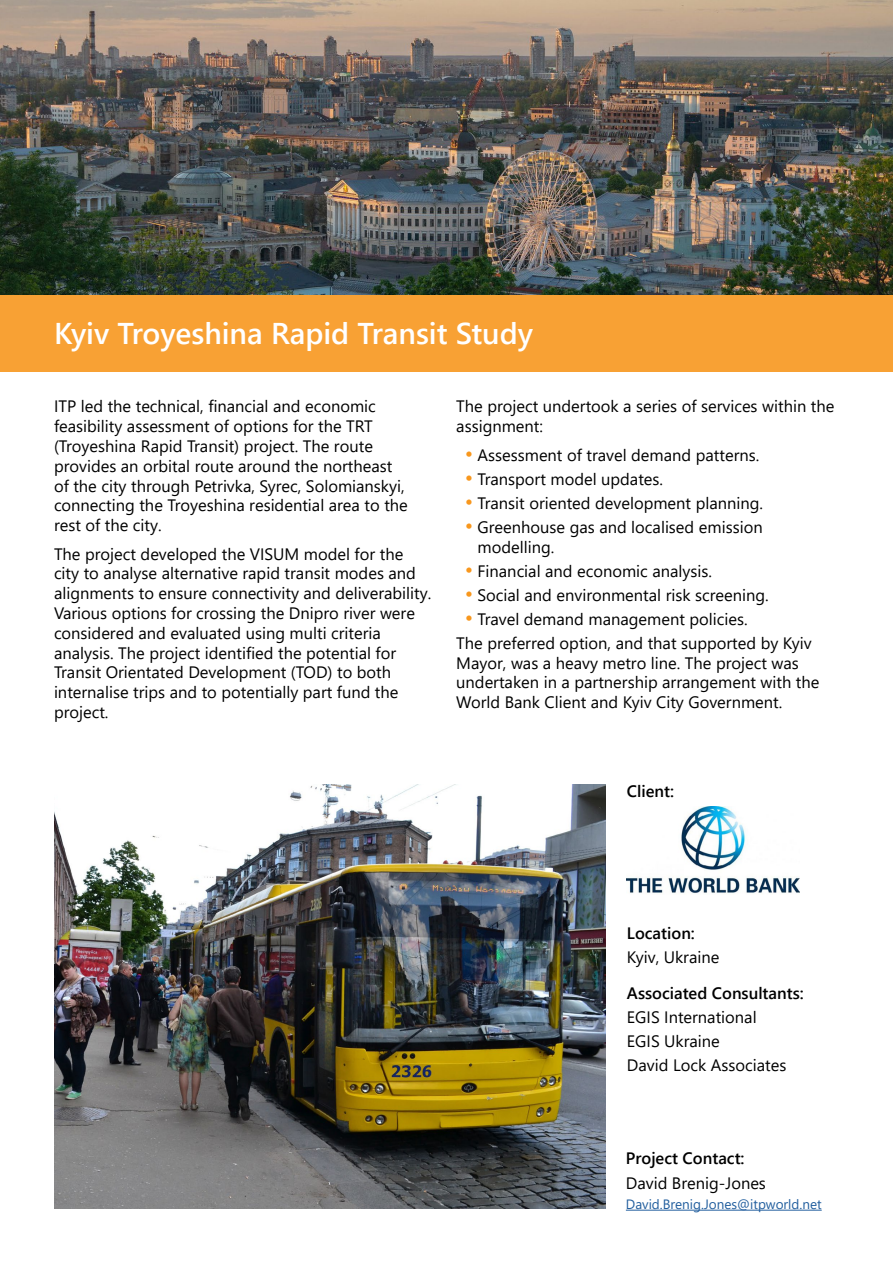
<style>
.page{position:relative;width:893px;height:1263px;background:#fff}
.page>*{position:absolute;margin:0;border:0;box-sizing:border-box;transform-origin:0 0}
.t1{font:600 30px "Segoe UI";color:#fff}
.t2{font:16.5px/19.8px "Segoe UI";color:#000}
.t3{font:600 16.5px "Segoe UI";color:#000}
.t4{font:13.5px "Segoe UI";color:#215e9e}
.s1{font-size:21px;color:#f8971d}
</style>
<div class="page">
<div style="left:0;top:295px;width:893px;height:77px;background:#f8a134"></div>
<img style="left:54px;top:784px;width:551px;height:425px">
<hr style="left:626px;top:1210px;width:196px;height:1px;background:#215e9e">
<img style="left:0;top:0;width:893px;height:295px">
<img style="left:627px;top:807px;width:173px;height:87px">
<h1 class="t1" style="left:54px;top:305px;width:480px">Kyiv Troyeshina Rapid Transit Study</h1>
<p class="t2" style="left:54px;top:395px;width:355px">ITP led the technical, financial and economic feasibility assessment of options for the TRT (Troyeshina Rapid Transit) project. The route provides an orbital route around the northeast of the city through Petrivka, Syrec, Solomianskyi, connecting the Troyeshina residential area to the rest of the city.</p>
<p class="t2" style="left:54px;top:542px;width:379px">The project developed the VISUM model for the city to analyse alternative rapid transit modes and alignments to ensure connectivity and deliverability.<br>Various options for crossing the Dnipro river were considered and evaluated using multi criteria analysis. The project identified the potential for Transit Orientated Development (TOD) to both internalise trips and to potentially part fund the project.</p>
<p class="t2" style="left:456px;top:395px;width:380px">The project undertook a series of services within the assignment:</p>
<p class="t2" style="left:465px;top:443px;width:296px"><span class="s1">•</span> Assessment of travel demand patterns.</p>
<p class="t2" style="left:465px;top:467px;width:200px"><span class="s1">•</span> Transport model updates.</p>
<p class="t2" style="left:465px;top:491px;width:300px"><span class="s1">•</span> Transit oriented development planning.</p>
<p class="t2" style="left:477px;top:515px;width:287px;text-indent:-13px"><span class="s1">•</span> Greenhouse gas and localised emission modelling.</p>
<p class="t2" style="left:465px;top:559px;width:249px"><span class="s1">•</span> Financial and economic analysis.</p>
<p class="t2" style="left:465px;top:583px;width:306px"><span class="s1">•</span> Social and environmental risk screening.</p>
<p class="t2" style="left:456px;top:605px;width:357px;line-height:24px;text-indent:8px"><span class="s1">•</span> Travel demand management policies.<br>The preferred option, and that supported by Kyiv</p>
<p class="t2" style="left:456px;top:651px;width:365px">Mayor, was a heavy metro line. The project was undertaken in a partnership arrangement with the<br>World Bank Client and Kyiv City Government.</p>
<p class="t3" style="left:627px;top:775px;width:49px">Client:</p>
<p class="t3" style="left:627px;top:918px;width:69px">Location:</p>
<p class="t2" style="left:627px;top:946px;width:94px">Kyiv, Ukraine</p>
<p class="t3" style="left:627px;top:978px;width:178px">Associated Consultants:</p>
<p class="t2" style="left:627px;top:1004px;width:161px;line-height:24px">EGIS International<br>EGIS Ukraine<br>David Lock Associates</p>
<p class="t3" style="left:626px;top:1143px;width:120px">Project Contact:</p>
<p class="t2" style="left:626px;top:1171px;width:142px">David Brenig-Jones</p>
<p class="t4" style="left:626px;top:1191px;width:197px">David.Brenig.Jones@itpworld.net</p>
</div>
